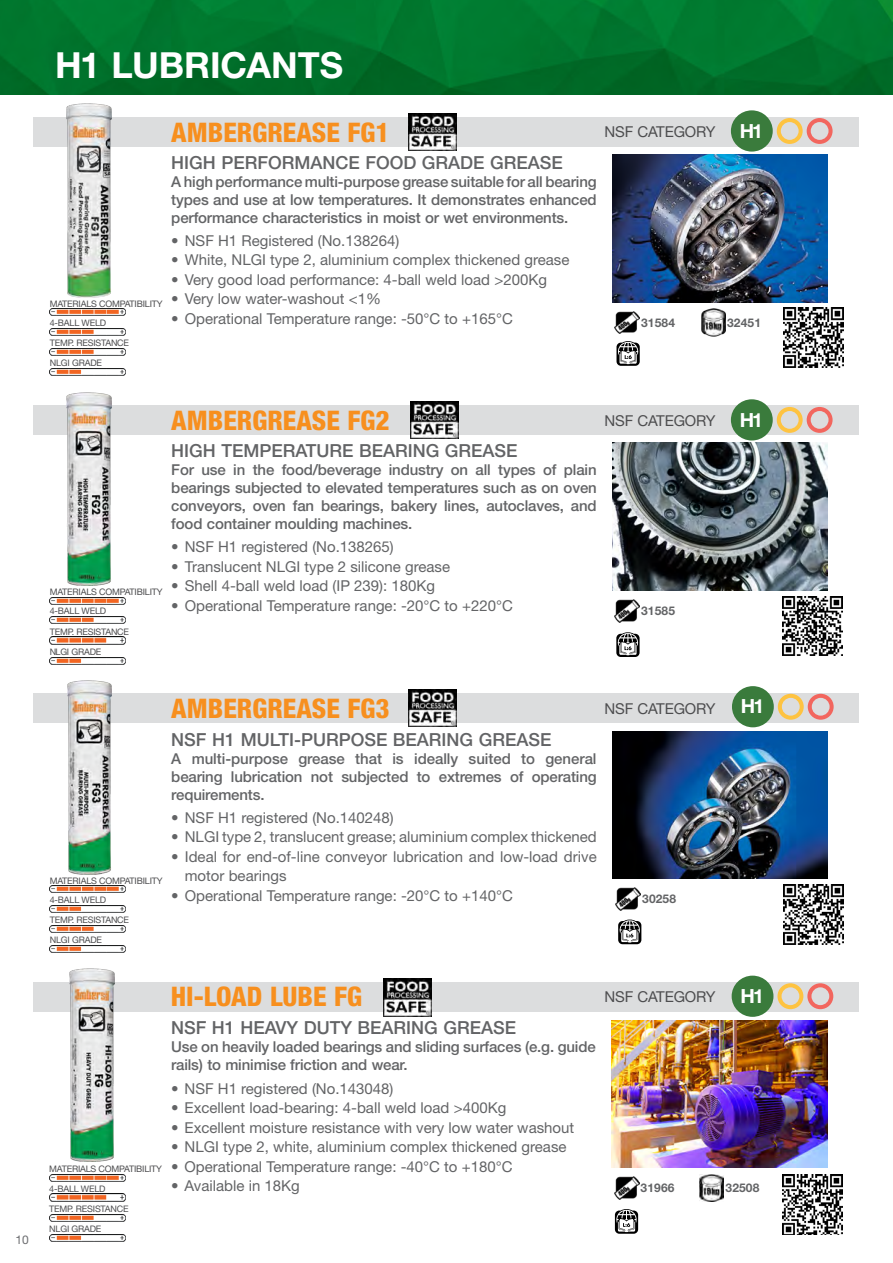
<style>
.page{position:relative;width:893px;height:1263px;background:#fff}
.page>*{position:absolute;margin:0;border:0;box-sizing:border-box;transform-origin:0 0}
.t1{font:700 36px "Helvetica Neue LT Std";letter-spacing:-.005em;color:#fff}
.t2{font:800 condensed 27px "Helvetica Neue LT Std";color:#f78f1e}
.t3{font:700 19.5px "Helvetica Neue LT Std";letter-spacing:-.1em;color:#fff}
.t4{font:500 18px "Helvetica Neue LT Std";color:#636466}
.t5{font:15px/19.5px "Helvetica Neue LT Std";color:#636466}
.t6{font:500 15px/18px "Helvetica Neue LT Std";letter-spacing:-.01em;color:#636466;text-align:justify}
.t7{font:15px "Helvetica Neue LT Std";letter-spacing:-.01em;color:#4d4d4f}
.t8{font:700 12px "Helvetica Neue LT Std";letter-spacing:.01em;color:#636466}
.t9{font:12px "Helvetica Neue LT Std";color:#6d6e71}
.t10{font:9px "Helvetica Neue LT Std";letter-spacing:-.02em;color:#4d4d4f}
</style>
<div class="page">
<div style="left:33px;top:981px;width:826px;height:30px;background:#dcddde"></div>
<div style="left:33px;top:693px;width:826px;height:30px;background:#dcddde"></div>
<svg style="left:783px;top:884px;width:60px;height:60px"></svg>
<div style="left:33px;top:405px;width:826px;height:30px;background:#dcddde"></div>
<div style="left:33px;top:117px;width:826px;height:30px;background:#dcddde"></div>
<img style="left:0;top:0;width:893px;height:94px">
<img style="left:612px;top:155px;width:216px;height:148px">
<img style="left:784px;top:308px;width:59px;height:59px">
<img style="left:615px;top:311px;width:25px;height:23px">
<img style="left:701px;top:308px;width:24px;height:28px">
<img style="left:50px;top:309px;width:76px;height:7px">
<img style="left:50px;top:328px;width:76px;height:7px">
<img style="left:50px;top:348px;width:76px;height:7px">
<img style="left:50px;top:369px;width:76px;height:7px">
<img style="left:408px;top:113px;width:48px;height:38px">
<div style="left:731px;top:110px;width:42px;height:42px;background:#3a7b3c;border-radius:50%"></div>
<svg style="left:777px;top:118px;width:56px;height:26px"></svg>
<img style="left:67px;top:104px;width:44px;height:193px">
<svg style="left:616px;top:341px;width:24px;height:25px"></svg>
<img style="left:612px;top:442px;width:216px;height:148px">
<img style="left:782px;top:596px;width:60px;height:60px">
<img style="left:615px;top:599px;width:25px;height:23px">
<img style="left:50px;top:597px;width:76px;height:7px">
<img style="left:50px;top:617px;width:76px;height:7px">
<img style="left:50px;top:637px;width:76px;height:7px">
<img style="left:50px;top:657px;width:76px;height:7px">
<div style="left:731px;top:399px;width:42px;height:41px;background:#3a7b3c;border-radius:50%"></div>
<svg style="left:777px;top:407px;width:56px;height:26px"></svg>
<img style="left:410px;top:401px;width:48px;height:37px">
<img style="left:67px;top:392px;width:44px;height:194px">
<svg style="left:616px;top:632px;width:24px;height:25px"></svg>
<img style="left:612px;top:1020px;width:215px;height:147px">
<img style="left:782px;top:1174px;width:61px;height:60px">
<img style="left:614px;top:1176px;width:25px;height:23px">
<img style="left:700px;top:1174px;width:23px;height:28px">
<img style="left:49px;top:1174px;width:76px;height:7px">
<img style="left:49px;top:1194px;width:76px;height:7px">
<img style="left:49px;top:1214px;width:76px;height:7px">
<img style="left:49px;top:1234px;width:76px;height:7px">
<img style="left:383px;top:979px;width:48px;height:37px">
<div style="left:732px;top:976px;width:41px;height:41px;background:#3a7b3c;border-radius:50%"></div>
<svg style="left:777px;top:983px;width:56px;height:26px"></svg>
<img style="left:69px;top:968px;width:45px;height:194px">
<svg style="left:615px;top:1209px;width:23px;height:25px"></svg>
<img style="left:784px;top:885px;width:59px;height:59px">
<img style="left:616px;top:888px;width:25px;height:22px">
<img style="left:50px;top:886px;width:76px;height:7px">
<img style="left:50px;top:905px;width:76px;height:7px">
<img style="left:50px;top:925px;width:76px;height:7px">
<img style="left:50px;top:945px;width:76px;height:8px">
<img style="left:612px;top:731px;width:216px;height:147px">
<img style="left:408px;top:689px;width:48px;height:37px">
<div style="left:732px;top:686px;width:42px;height:41px;background:#3a7b3c;border-radius:50%"></div>
<svg style="left:778px;top:694px;width:56px;height:26px"></svg>
<svg style="left:618px;top:919px;width:23px;height:25px"></svg>
<img style="left:67px;top:681px;width:44px;height:193px">
<p class="t9" style="left:15px;top:1232px;width:15px">10</p>
<h1 class="t1" style="left:55px;top:42px;width:255px">H1 LUBRICANTS</h1>
<p class="t10" style="left:50px;top:298px;width:38px">Materials</p>
<p class="t10" style="left:99px;top:298px;width:14px">Compat</p>
<p class="t10" style="left:135px;top:298px;width:30px">ibility</p>
<p class="t10" style="left:50px;top:317px;width:15px">4-Ball</p>
<p class="t10" style="left:82px;top:317px;width:26px">Weld</p>
<p class="t10" style="left:50px;top:337px;width:34px">Temp. Res</p>
<p class="t10" style="left:93px;top:337px;width:31px">istance</p>
<p class="t10" style="left:50px;top:358px;width:53px">NLGI Grade</p>
<h2 class="t2" style="left:171px;top:115px;width:32px">AMBERGREASE</h2>
<h2 class="t2" style="left:348px;top:115px;width:44px">FG1</h2>
<h3 class="t3" style="left:740px;top:119px;width:25px">H1</h3>
<p class="t7" style="left:605px;top:123px;width:112px">nsf category</p>
<p class="t4" style="left:171px;top:152px;width:88px">high perform</p>
<p class="t4" style="left:311px;top:152px;width:80px">ance Food</p>
<p class="t4" style="left:422px;top:152px;width:142px">Grade Gr ease</p>
<p class="t6" style="left:171px;top:172px;width:427px">A high performance multi-purpose grease suitable for all bearing types and use at low temperatures. It demonstrates enhanced performance characteristics in moist or wet environments.</p>
<p class="t5" style="left:171px;top:231px;width:229px">• NSF H1 Registered (No.138264)</p>
<p class="t5" style="left:171px;top:250px;width:400px">• White, NLGI type 2, aluminium complex thickened grease</p>
<p class="t5" style="left:171px;top:270px;width:377px">• Very good load performance: 4-ball weld load &gt;200Kg</p>
<p class="t5" style="left:171px;top:289px;width:211px">• Very low water-washout &lt;1%</p>
<p class="t5" style="left:171px;top:309px;width:343px">• Operational Temperature range: -50°C to +165°C</p>
<p class="t8" style="left:641px;top:315px;width:35px">31584</p>
<p class="t8" style="left:727px;top:315px;width:35px">32451</p>
<p class="t10" style="left:50px;top:587px;width:38px">Materials</p>
<p class="t10" style="left:99px;top:587px;width:14px">Compat</p>
<p class="t10" style="left:135px;top:587px;width:30px">ibility</p>
<p class="t10" style="left:50px;top:606px;width:15px">4-Ball</p>
<p class="t10" style="left:82px;top:606px;width:26px">Weld</p>
<p class="t10" style="left:50px;top:626px;width:34px">Temp. Res</p>
<p class="t10" style="left:93px;top:626px;width:31px">istance</p>
<p class="t10" style="left:50px;top:646px;width:52px">NLGI Grade</p>
<h2 class="t2" style="left:171px;top:403px;width:32px">AMBERGREASE</h2>
<h2 class="t2" style="left:348px;top:403px;width:44px">FG2</h2>
<p class="t4" style="left:171px;top:440px;width:348px">High Temperature Beari ng Grease</p>
<p class="t6" style="left:171px;top:461px;width:427px">For use in the food/beverage industry on all types of plain bearings subjected to elevated temperatures such as on oven conveyors, oven fan bearings, bakery lines, autoclaves, and food container moulding machines.</p>
<p class="t5" style="left:171px;top:537px;width:224px">• NSF H1 registered (No.138265)</p>
<p class="t5" style="left:171px;top:557px;width:280px">• Translucent NLGI type 2 silicone grease</p>
<p class="t5" style="left:171px;top:576px;width:265px">• Shell 4-ball weld load (I P 239): 180Kg</p>
<p class="t5" style="left:171px;top:596px;width:343px">• Operational Temperature range: -20°C to +220°C</p>
<p class="t7" style="left:605px;top:411px;width:112px">nsf category</p>
<p class="t8" style="left:641px;top:603px;width:35px">31585</p>
<h3 class="t3" style="left:740px;top:408px;width:25px">H1</h3>
<p class="t10" style="left:50px;top:875px;width:38px">Materials</p>
<p class="t10" style="left:99px;top:875px;width:14px">Compat</p>
<p class="t10" style="left:135px;top:875px;width:30px">ibility</p>
<p class="t10" style="left:50px;top:894px;width:15px">4-Ball</p>
<p class="t10" style="left:82px;top:894px;width:26px">Weld</p>
<p class="t10" style="left:50px;top:914px;width:34px">Temp. Res</p>
<p class="t10" style="left:93px;top:914px;width:31px">istance</p>
<p class="t10" style="left:50px;top:934px;width:53px">NLGI Grade</p>
<h2 class="t2" style="left:171px;top:692px;width:32px">AMBERGREASE</h2>
<h2 class="t2" style="left:348px;top:692px;width:44px">FG3</h2>
<p class="t4" style="left:171px;top:728px;width:168px">NSF H1 Multi-Purpos</p>
<p class="t4" style="left:376px;top:728px;width:177px">e Beari ng Grease</p>
<p class="t6" style="left:171px;top:749px;width:427px">A multi-purpose grease that is ideally suited to general bearing lubrication not subjected to extremes of operating requirements.</p>
<p class="t5" style="left:171px;top:807px;width:224px">• NSF H1 registered (No.140248)</p>
<p class="t5" style="left:171px;top:827px;width:427px">• NLGI type 2, translucent grease; aluminium complex thickened</p>
<p class="t5" style="left:185px;top:846px;width:413px;text-indent:-14px">• Ideal for end-of-line conveyor lubrication and low-load drive motor bearings</p>
<p class="t5" style="left:171px;top:885px;width:343px">• Operational Temperature range: -20°C to +140°C</p>
<p class="t7" style="left:605px;top:699px;width:112px">nsf category</p>
<p class="t8" style="left:642px;top:892px;width:35px">30258</p>
<h3 class="t3" style="left:741px;top:694px;width:25px">H1</h3>
<p class="t10" style="left:49px;top:1164px;width:38px">Materials</p>
<p class="t10" style="left:99px;top:1164px;width:14px">Compat</p>
<p class="t10" style="left:134px;top:1164px;width:30px">ibility</p>
<p class="t10" style="left:49px;top:1183px;width:15px">4-Ball</p>
<p class="t10" style="left:81px;top:1183px;width:26px">Weld</p>
<p class="t10" style="left:49px;top:1203px;width:34px">Temp. Res</p>
<p class="t10" style="left:93px;top:1203px;width:31px">istance</p>
<p class="t10" style="left:49px;top:1223px;width:53px">NLGI Grade</p>
<h2 class="t2" style="left:171px;top:980px;width:62px">HI-LOAD</h2>
<h2 class="t2" style="left:270px;top:980px;width:28px">LUBE</h2>
<h2 class="t2" style="left:334px;top:980px;width:29px">FG</h2>
<p class="t4" style="left:171px;top:1017px;width:347px">NSF H1 Heavy Duty Beari ng Grease</p>
<p class="t6" style="left:171px;top:1038px;width:426px">Use on heavily loaded bearings and sliding surfaces (e.g. guide rails) to minimise friction and wear.</p>
<p class="t5" style="left:171px;top:1078px;width:224px">• NSF H1 registered (No.143048)</p>
<p class="t5" style="left:171px;top:1098px;width:337px">• Excellent load-bearing: 4-ball weld load &gt;400Kg</p>
<p class="t5" style="left:171px;top:1117px;width:405px">• Excellent moisture resistance with very low water washout</p>
<p class="t5" style="left:171px;top:1137px;width:397px">• NLGI type 2, white, aluminium complex thickened grease</p>
<p class="t5" style="left:171px;top:1156px;width:343px">• Operational Temperature range: -40°C to +180°C</p>
<p class="t5" style="left:171px;top:1176px;width:130px">• Available in 18Kg</p>
<p class="t7" style="left:605px;top:988px;width:112px">nsf category</p>
<h3 class="t3" style="left:740px;top:984px;width:25px">H1</h3>
<p class="t8" style="left:641px;top:1180px;width:35px">31966</p>
<p class="t8" style="left:726px;top:1180px;width:35px">32508</p>
</div>
